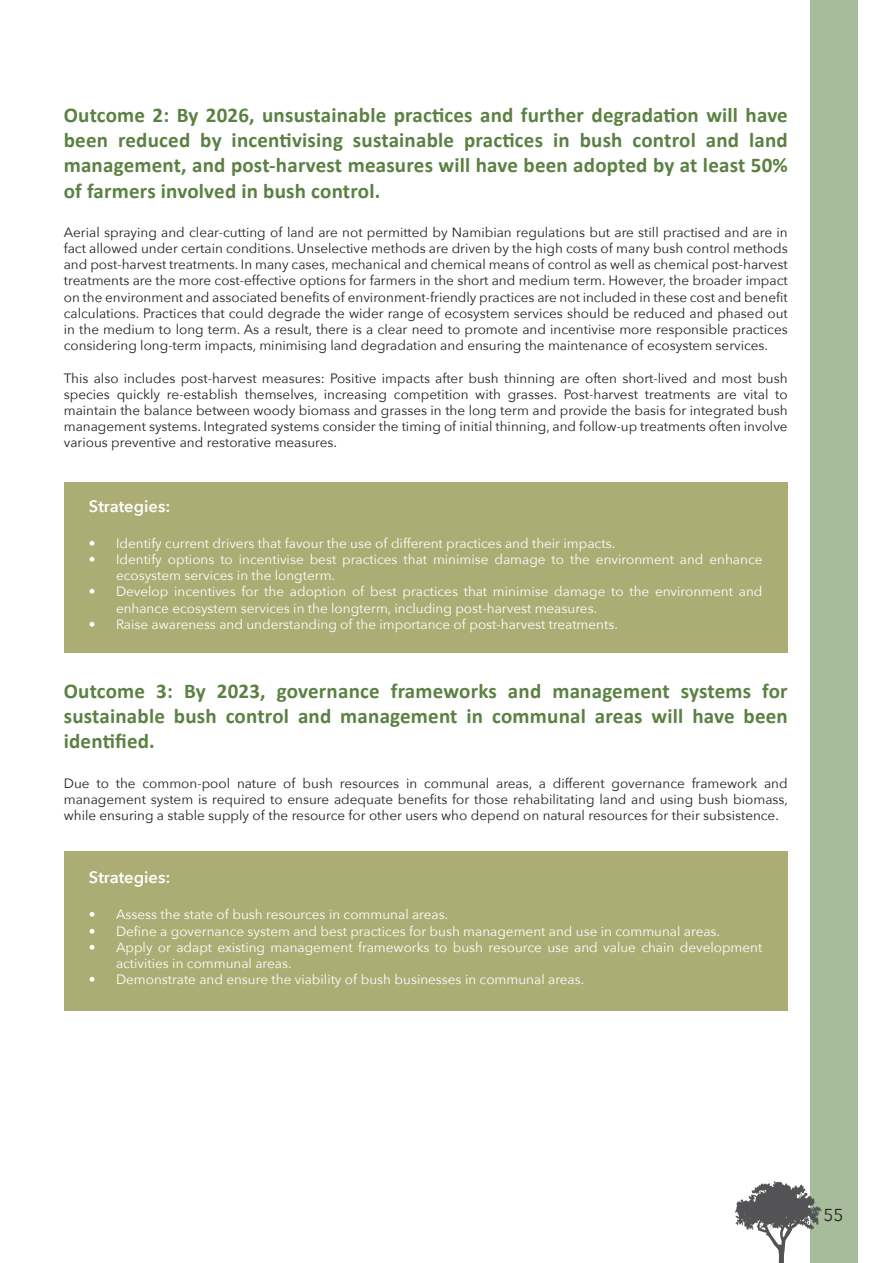
<style>
.page{position:relative;width:893px;height:1263px;background:#fff}
.page>*{position:absolute;margin:0;border:0;box-sizing:border-box;transform-origin:0 0}
.t1{font:700 21px/25.2px "Calibri";letter-spacing:.01em;color:#5a8142;text-align:justify}
.t2{font:17.25px "Avenir Next";color:#231f20}
.t3{font:600 16.5px "Avenir Next";color:#fff}
.t4{font:13.5px/16.2px "Avenir Next";color:#231f20;text-align:justify}
.t5{font:13.5px/16.2px "Avenir Next";color:#fff}
</style>
<div class="page">
<div style="left:811px;top:0;width:47px;height:1263px;background:#a7bc9a"></div>
<svg style="left:735px;top:1181px;width:87px;height:82px"></svg>
<div style="left:64px;top:482px;width:724px;height:170px;background:#acad74"></div>
<div style="left:64px;top:851px;width:724px;height:160px;background:#acad74"></div>
<p class="t1" style="left:64px;top:102px;width:726px">Outcome 2: By 2026, unsustainable practices and further degradation will have been reduced by incentivising sustainable practices in bush control and land management, and post-harvest measures will have been adopted by at least 50% of farmers involved in bush control.</p>
<p class="t4" style="left:64px;top:223px;width:725px">Aerial spraying and clear-cutting of land are not permitted by Namibian regulations but are still practised and are in fact allowed under certain conditions. Unselective methods are driven by the high costs of many bush control methods and post-harvest treatments. In many cases, mechanical and chemical means of control as well as chemical post-harvest treatments are the more cost-effective options for farmers in the short and medium term. However, the broader impact on the environment and associated benefits of environment-friendly practices are not included in these cost and benefit calculations. Practices that could degrade the wider range of ecosystem services should be reduced and phased out in the medium to long term. As a result, there is a clear need to promote and incentivise more responsible practices considering long-term impacts, minimising land degradation and ensuring the maintenance of ecosystem services.</p>
<p class="t4" style="left:64px;top:369px;width:725px">This also includes post-harvest measures: Positive impacts after bush thinning are often short-lived and most bush species quickly re-establish themselves, increasing competition with grasses. Post-harvest treatments are vital to maintain the balance between woody biomass and grasses in the long term and provide the basis for integrated bush management systems. Integrated systems consider the timing of initial thinning, and follow-up treatments often involve various preventive and restorative measures.</p>
<p class="t3" style="left:89px;top:492px;width:83px">Strategies:</p>
<p class="t5" style="left:89px;top:534px;width:528px">• Identify current drivers that favour the use of different practices and their impacts.</p>
<p class="t5" style="left:116px;top:551px;width:648px;text-indent:-27px">• Identify options to incentivise best practices that minimise damage to the environment and enhance ecosystem services in the longterm.</p>
<p class="t5" style="left:116px;top:583px;width:648px;text-indent:-27px">• Develop incentives for the adoption of best practices that minimise damage to the environment and enhance ecosystem services in the longterm, including post-harvest measures.</p>
<p class="t5" style="left:89px;top:615px;width:530px">• Raise awareness and understanding of the importance of post-harvest treatments.</p>
<p class="t1" style="left:64px;top:677px;width:726px">Outcome 3: By 2023, governance frameworks and management systems for sustainable bush control and management in communal areas will have been identified.</p>
<p class="t4" style="left:64px;top:774px;width:726px">Due to the common-pool nature of bush resources in communal areas, a different governance framework and management system is required to ensure adequate benefits for those rehabilitating land and using bush biomass, while ensuring a stable supply of the resource for other users who depend on natural resources for their subsistence.</p>
<p class="t3" style="left:89px;top:863px;width:83px">Strategies:</p>
<p class="t5" style="left:89px;top:906px;width:361px">• Assess the state of bush resources in communal areas.</p>
<p class="t5" style="left:89px;top:922px;width:633px">• Define a governance system and best practices for bush management and use in communal areas.</p>
<p class="t5" style="left:116px;top:938px;width:648px;text-indent:-27px">• Apply or adapt existing management frameworks to bush resource use and value chain development activities in communal areas.</p>
<p class="t5" style="left:89px;top:971px;width:497px">• Demonstrate and ensure the viability of bush businesses in communal areas.</p>
<p class="t2" style="left:823px;top:1200px;width:22px">55</p>
</div>
